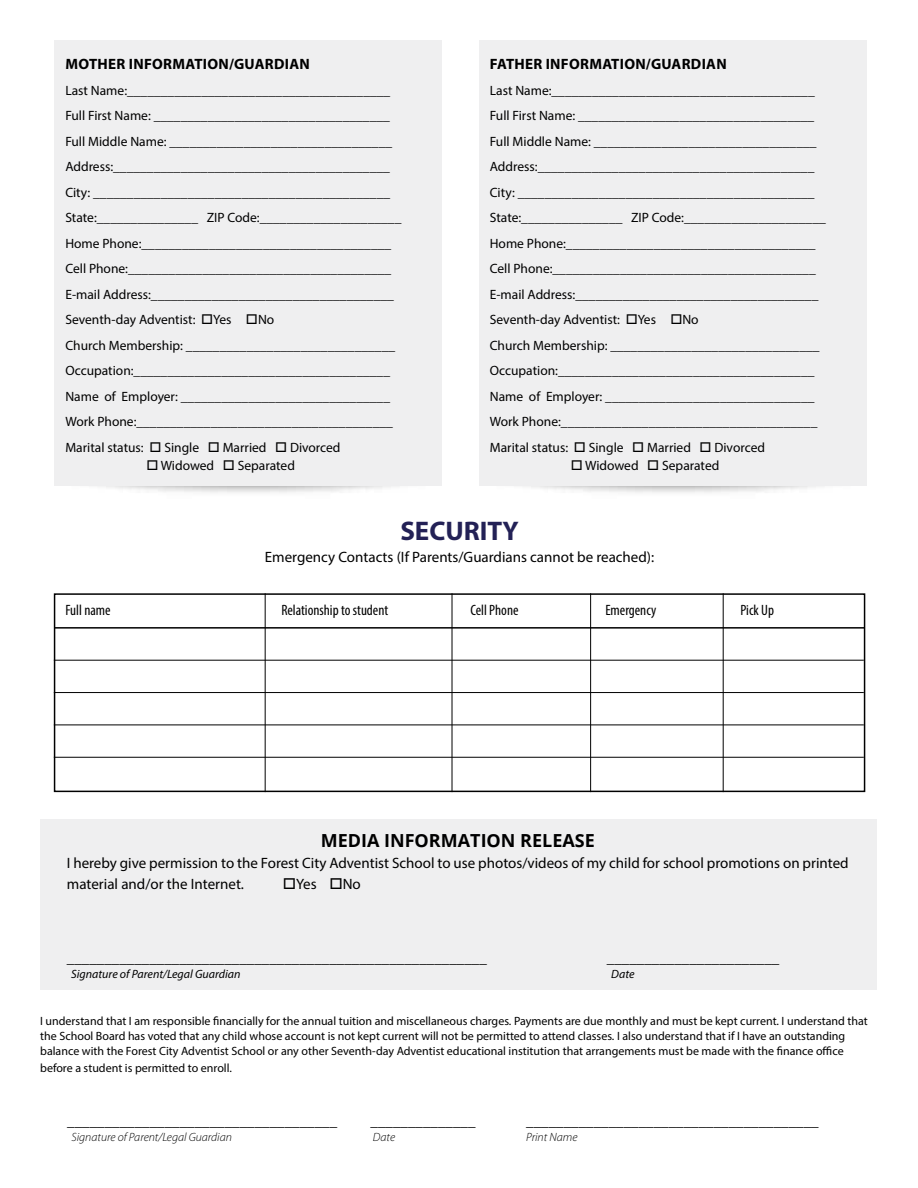
<style>
.page{position:relative;width:918px;height:1188px;background:#fff}
.page>*{position:absolute;margin:0;border:0;box-sizing:border-box;transform-origin:0 0}
.t1{font:700 27px "Myriad Pro";color:#232156}
.t2{font:700 18px "Open Sans";color:#000}
.t3{font:15px/21px "Myriad Pro";color:#000}
.t4{font:300 15px "Myriad Pro";color:#000}
.t5{font:condensed 15px "Myriad Pro";color:#000}
.t6{font:700 15px "Myriad Pro";letter-spacing:.02em;color:#000}
.t7{font:13.5px/25.5px "Myriad Pro";color:#000}
.t8{font:12px/15px "Myriad Pro";color:#000}
.t9{font:italic 300 12px "Myriad Pro";color:#000}
.t10{font:italic 12px "Myriad Pro";color:#000}
</style>
<div class="page">
<div style="left:55px;top:40px;width:387px;height:446px;background:#efeff0"></div>
<div style="left:479px;top:40px;width:388px;height:446px;background:#efeff0"></div>
<div style="left:40px;top:819px;width:837px;height:171px;background:#efeff0"></div>
<div style="left:54px;top:593px;width:811px;height:199px;border:2px solid #000"></div>
<hr style="left:55px;top:627px;width:810px;height:2px;background:#000">
<hr style="left:54px;top:660px;width:810px;height:1px;background:#000">
<hr style="left:54px;top:692px;width:810px;height:1px;background:#000">
<hr style="left:54px;top:725px;width:810px;height:1px;background:#000">
<hr style="left:54px;top:757px;width:810px;height:1px;background:#000">
<hr style="left:265px;top:593px;width:1px;height:199px;background:#000">
<hr style="left:452px;top:593px;width:1px;height:199px;background:#000">
<hr style="left:590px;top:593px;width:1px;height:199px;background:#000">
<hr style="left:723px;top:593px;width:1px;height:199px;background:#000">
<p class="t6" style="left:66px;top:54px;width:246px">MOTHER INFORMATION/GUARDIAN</p>
<p class="t7" style="left:65px;top:77px;width:338px">Last Name:_______________________________________ Full First Name: ___________________________________ Full Middle Name: _________________________________ Address:_________________________________________ City: ____________________________________________ State:_______________ ZIP Code:_____________________ Home Phone:_____________________________________ Cell Phone:_______________________________________ E-mail Address:____________________________________ Seventh-day Adventist: □Yes □No<br>Church Membership: _______________________________ Occupation:______________________________________ Name of Employer: _______________________________ Work Phone:______________________________________ Marital status: □ Single □ Married □ Divorced</p>
<p class="t7" style="left:146px;top:452px;width:150px">□ Widowed □ Separated</p>
<p class="t6" style="left:490px;top:54px;width:238px">FATHER INFORMATION/GUARDIAN</p>
<p class="t7" style="left:490px;top:77px;width:338px">Last Name:_______________________________________ Full First Name: ___________________________________ Full Middle Name: _________________________________ Address:_________________________________________ City: ____________________________________________ State:_______________ ZIP Code:_____________________ Home Phone:_____________________________________ Cell Phone:_______________________________________ E-mail Address:____________________________________ Seventh-day Adventist: □Yes □No<br>Church Membership: _______________________________ Occupation:______________________________________ Name of Employer: _______________________________ Work Phone:______________________________________ Marital status: □ Single □ Married □ Divorced</p>
<p class="t7" style="left:571px;top:452px;width:150px">□ Widowed □ Separated</p>
<h1 class="t1" style="left:400px;top:513px;width:120px">SECURITY</h1>
<p class="t3" style="left:265px;top:547px;width:391px">Emergency Contacts (If Parents/Guardians cannot be reached):</p>
<p class="t5" style="left:65px;top:601px;width:47px">Full name</p>
<p class="t5" style="left:281px;top:601px;width:108px">Relationship to student</p>
<p class="t5" style="left:470px;top:601px;width:50px">Cell Phone</p>
<p class="t5" style="left:605px;top:601px;width:53px">Emergency</p>
<p class="t5" style="left:740px;top:601px;width:35px">Pick Up</p>
<h2 class="t2" style="left:321px;top:828px;width:276px">MEDIA INFORMATION RELEASE</h2>
<p class="t3" style="left:67px;top:852px;width:783px">I hereby give permission to the Forest City Adventist School to use photos/videos of my child for school promotions on printed material and/or the Internet.</p>
<p class="t3" style="left:283px;top:873px;width:79px">□Yes □No</p>
<p class="t4" style="left:67px;top:949px;width:422px">________________________________________________________</p>
<p class="t4" style="left:607px;top:949px;width:174px">_______________________</p>
<p class="t10" style="left:71px;top:966px;width:171px">Signature of Parent/Legal Guardian</p>
<p class="t10" style="left:611px;top:966px;width:25px">Date</p>
<p class="t8" style="left:40px;top:1013px;width:829px">I understand that I am responsible financially for the annual tuition and miscellaneous charges. Payments are due monthly and must be kept current. I understand that the School Board has voted that any child whose account is not kept current will not be permitted to attend classes. I also understand that if I have an outstanding balance with the Forest City Adventist School or any other Seventh-day Adventist educational institution that arrangements must be made with the finance office</p>
<p class="t8" style="left:40px;top:1060px;width:193px">before a student is permitted to enroll.</p>
<p class="t3" style="left:67px;top:1110px;width:272px">____________________________________</p>
<p class="t3" style="left:371px;top:1110px;width:106px">______________</p>
<p class="t3" style="left:526px;top:1110px;width:294px">_______________________________________</p>
<p class="t9" style="left:72px;top:1129px;width:162px">Signature of Parent/Legal Guardian</p>
<p class="t9" style="left:373px;top:1129px;width:24px">Date</p>
<p class="t9" style="left:526px;top:1129px;width:53px">Print Name</p>
</div>
